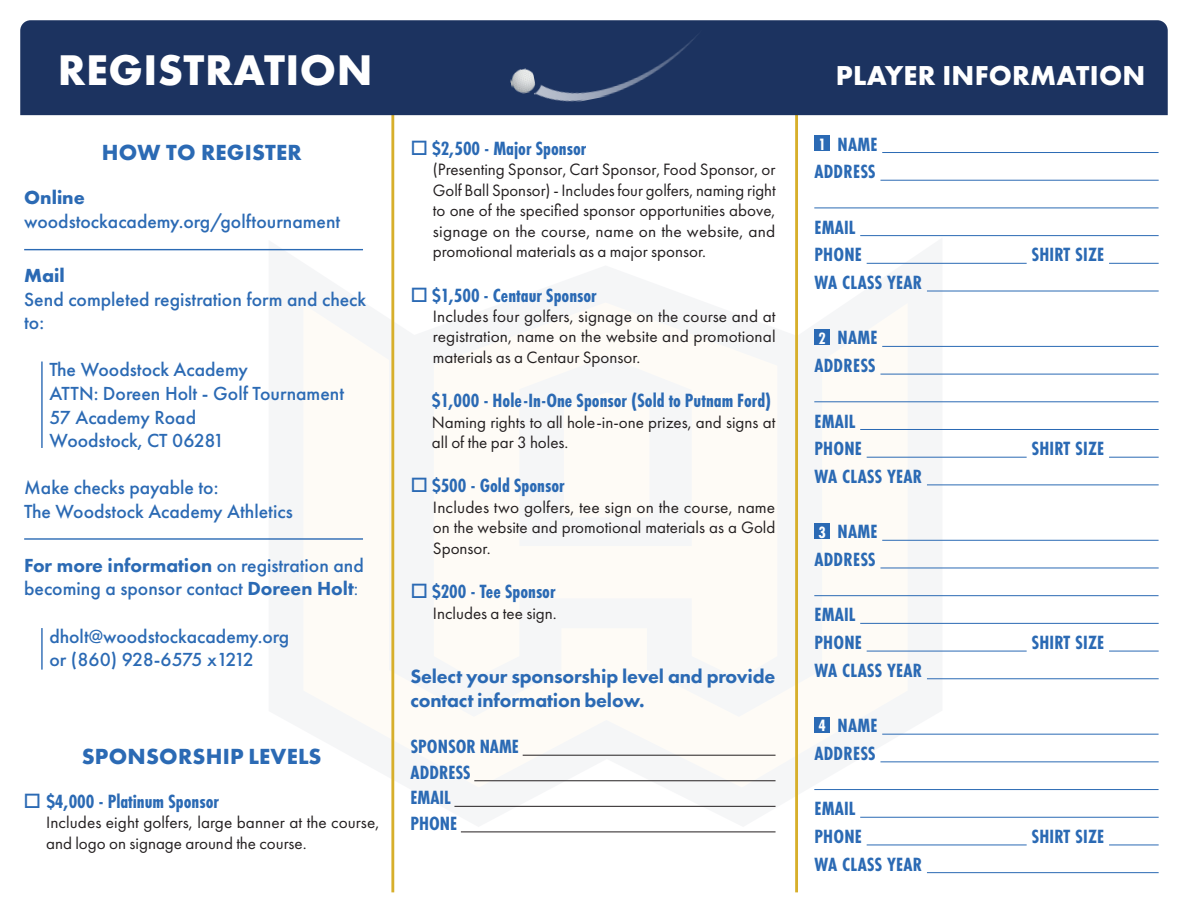
<style>
.page{position:relative;width:1188px;height:918px;background:#fff}
.page>*{position:absolute;margin:0;border:0;box-sizing:border-box;transform-origin:0 0}
.t1{font:700 44.55px "Futura PT";letter-spacing:.01em;color:#fff}
.t2{font:700 28.35px "Futura PT";letter-spacing:.01em;color:#fff}
.t3{font:700 22.8px "Futura PT";letter-spacing:.01em;color:#2b6ab4}
.t4{font:700 19.95px/27.8px "Futura PT Cond";color:#2b6ab4}
.t5{font:800 19.95px/23.9px "Futura PT";letter-spacing:-.01em;color:#2b6ab4}
.t6{font:500 19.65px/23.5px "Futura PT";color:#2b6ab4}
.t7{font:700 19.65px "Futura PT";color:#2b6ab4}
.t8{font:17.1px/20.4px "Futura PT";color:#231f20;text-align:justify}
.t9{font:700 17.1px "Futura PT Cond";color:#fff}
.s1{font-weight:800}
.s2{font-weight:400}
</style>
<div class="page">
<svg style="left:236px;top:176px;width:739px;height:688px"></svg>
<svg style="left:303px;top:303px;width:605px;height:484px;fill:#fefbf6"></svg>
<hr style="left:391px;top:23px;width:3px;height:869px;background:#d7af2b">
<hr style="left:795px;top:23px;width:3px;height:869px;background:#d7af2b">
<div style="left:20px;top:20px;width:1148px;height:95px;background:#1c3360"></div>
<hr style="left:523px;top:755px;width:253px;height:1px;background:#231f20">
<hr style="left:474px;top:780px;width:302px;height:1px;background:#231f20">
<hr style="left:454px;top:806px;width:322px;height:1px;background:#231f20">
<hr style="left:461px;top:831px;width:315px;height:1px;background:#231f20">
<hr style="left:882px;top:152px;width:277px;height:1px;background:#2b6ab4">
<hr style="left:880px;top:180px;width:279px;height:1px;background:#2b6ab4">
<hr style="left:814px;top:207px;width:345px;height:1px;background:#2b6ab4">
<hr style="left:860px;top:235px;width:299px;height:1px;background:#2b6ab4">
<hr style="left:867px;top:263px;width:160px;height:1px;background:#2b6ab4">
<hr style="left:1109px;top:263px;width:50px;height:1px;background:#2b6ab4">
<hr style="left:927px;top:291px;width:232px;height:1px;background:#2b6ab4">
<hr style="left:882px;top:346px;width:277px;height:1px;background:#2b6ab4">
<hr style="left:880px;top:374px;width:279px;height:1px;background:#2b6ab4">
<hr style="left:814px;top:401px;width:345px;height:1px;background:#2b6ab4">
<hr style="left:860px;top:429px;width:299px;height:1px;background:#2b6ab4">
<hr style="left:867px;top:457px;width:160px;height:1px;background:#2b6ab4">
<hr style="left:1109px;top:457px;width:50px;height:1px;background:#2b6ab4">
<hr style="left:927px;top:484px;width:232px;height:1px;background:#2b6ab4">
<hr style="left:882px;top:540px;width:277px;height:1px;background:#2b6ab4">
<hr style="left:880px;top:567px;width:279px;height:1px;background:#2b6ab4">
<hr style="left:814px;top:595px;width:345px;height:1px;background:#2b6ab4">
<hr style="left:860px;top:623px;width:299px;height:1px;background:#2b6ab4">
<hr style="left:867px;top:651px;width:160px;height:1px;background:#2b6ab4">
<hr style="left:1109px;top:651px;width:50px;height:1px;background:#2b6ab4">
<hr style="left:927px;top:678px;width:232px;height:1px;background:#2b6ab4">
<hr style="left:882px;top:734px;width:277px;height:1px;background:#2b6ab4">
<hr style="left:880px;top:761px;width:279px;height:1px;background:#2b6ab4">
<hr style="left:814px;top:789px;width:345px;height:1px;background:#2b6ab4">
<hr style="left:860px;top:817px;width:299px;height:1px;background:#2b6ab4">
<hr style="left:867px;top:844px;width:160px;height:1px;background:#2b6ab4">
<hr style="left:1109px;top:844px;width:50px;height:1px;background:#2b6ab4">
<hr style="left:927px;top:872px;width:232px;height:1px;background:#2b6ab4">
<img style="left:528px;top:29px;width:183px;height:81px">
<img style="left:509px;top:67px;width:28px;height:29px">
<div style="left:814px;top:135px;width:16px;height:16px;background:#2b6ab4"></div>
<div style="left:814px;top:330px;width:16px;height:15px;background:#2b6ab4"></div>
<div style="left:814px;top:523px;width:16px;height:16px;background:#2b6ab4"></div>
<div style="left:814px;top:717px;width:16px;height:16px;background:#2b6ab4"></div>
<hr style="left:41px;top:362px;width:2px;height:86px;background:#2b6ab4">
<hr style="left:24px;top:538px;width:339px;height:2px;background:#2b6ab4">
<hr style="left:24px;top:249px;width:339px;height:1px;background:#2b6ab4">
<hr style="left:41px;top:628px;width:2px;height:42px;background:#2b6ab4">
<h1 class="t1" style="left:58px;top:41px;width:316px">REGISTRATION</h1>
<h2 class="t2" style="left:836px;top:57px;width:311px">PLAYER INFORMATION</h2>
<h3 class="t3" style="left:102px;top:138px;width:202px">HOW TO REGISTER</h3>
<p class="t7" style="left:24px;top:185px;width:62px">Online</p>
<p class="t6" style="left:24px;top:210px;width:318px">woodstockacademy.org/golftournament</p>
<p class="t7" style="left:24px;top:263px;width:42px">Mail</p>
<p class="t6" style="left:24px;top:287px;width:343px">Send completed registration form and check to:</p>
<p class="t6" style="left:49px;top:358px;width:296px">The Woodstock Academy<br>ATTN: Doreen Holt - Golf Tournament<br>57 Academy Road<br>Woodstock, CT 06281</p>
<p class="t6" style="left:24px;top:476px;width:270px">Make checks payable to:<br>The Woodstock Academy Athletics</p>
<p class="t6" style="left:24px;top:554px;width:341px"><span class="s1">For more information</span> on registration and becoming a sponsor contact <span class="s1">Doreen Holt</span><span class="s2">:</span></p>
<p class="t6" style="left:49px;top:624px;width:241px">dholt@woodstockacademy.org or (860) 928-6575 x1212</p>
<h3 class="t3" style="left:82px;top:741px;width:241px">SPONSORSHIP LEVELS</h3>
<p class="t4" style="left:24px;top:787px;width:197px">□ $4,000 - Platinum Sponsor</p>
<p class="t8" style="left:46px;top:812px;width:335px">Includes eight golfers, large banner at the course, and logo on signage around the course.</p>
<p class="t4" style="left:410px;top:134px;width:177px">□ $2,500 - Major Sponsor</p>
<p class="t8" style="left:433px;top:159px;width:344px">(Presenting Sponsor, Cart Sponsor, Food Sponsor, or Golf Ball Sponsor) - Includes four golfers, naming right to one of the specified sponsor opportunities above, signage on the course, name on the website, and promotional materials as a major sponsor.</p>
<p class="t4" style="left:410px;top:281px;width:188px">□ $1,500 - Centaur Sponsor</p>
<p class="t8" style="left:433px;top:306px;width:344px">Includes four golfers, signage on the course and at registration, name on the website and promotional materials as a Centaur Sponsor.</p>
<p class="t4" style="left:432px;top:387px;width:341px">$1,000 - Hole-In-One Sponsor (Sold to Putnam Ford)</p>
<p class="t8" style="left:432px;top:412px;width:345px">Naming rights to all hole-in-one prizes, and signs at all of the par 3 holes.</p>
<p class="t4" style="left:410px;top:472px;width:156px">□ $500 - Gold Sponsor</p>
<p class="t8" style="left:433px;top:497px;width:344px">Includes two golfers, tee sign on the course, name on the website and promotional materials as a Gold Sponsor.</p>
<p class="t4" style="left:410px;top:578px;width:147px">□ $200 - Tee Sponsor</p>
<p class="t8" style="left:433px;top:603px;width:125px">Includes a tee sign.</p>
<p class="t5" style="left:410px;top:664px;width:367px">Select your sponsorship level and provide contact information below.</p>
<p class="t4" style="left:411px;top:734px;width:110px;line-height:25.5px">SPONSOR NAME<br>ADDRESS<br>EMAIL<br>PHONE</p>
<p class="t4" style="left:814px;top:130px;width:65px;text-align:right">NAME<br>ADDRESS</p>
<p class="t9" style="left:818px;top:134px;width:9px">1</p>
<p class="t4" style="left:814px;top:213px;width:49px">EMAIL<br>PHONE</p>
<p class="t4" style="left:814px;top:269px;width:109px">WA CLASS YEAR</p>
<p class="t4" style="left:814px;top:324px;width:65px;text-align:right">NAME<br>ADDRESS</p>
<p class="t9" style="left:818px;top:328px;width:9px">2</p>
<p class="t4" style="left:814px;top:407px;width:49px">EMAIL<br>PHONE</p>
<p class="t4" style="left:814px;top:462px;width:109px">WA CLASS YEAR</p>
<p class="t4" style="left:814px;top:518px;width:65px;text-align:right">NAME<br>ADDRESS</p>
<p class="t9" style="left:818px;top:522px;width:9px">3</p>
<p class="t4" style="left:814px;top:601px;width:49px">EMAIL<br>PHONE</p>
<p class="t4" style="left:814px;top:656px;width:109px">WA CLASS YEAR</p>
<p class="t4" style="left:814px;top:712px;width:65px;text-align:right">NAME<br>ADDRESS</p>
<p class="t9" style="left:818px;top:716px;width:9px">4</p>
<p class="t4" style="left:814px;top:795px;width:49px">EMAIL<br>PHONE</p>
<p class="t4" style="left:814px;top:850px;width:109px">WA CLASS YEAR</p>
<p class="t4" style="left:1031px;top:241px;width:74px">SHIRT SIZE</p>
<p class="t4" style="left:1031px;top:435px;width:74px">SHIRT SIZE</p>
<p class="t4" style="left:1031px;top:629px;width:74px">SHIRT SIZE</p>
<p class="t4" style="left:1031px;top:823px;width:74px">SHIRT SIZE</p>
</div>
